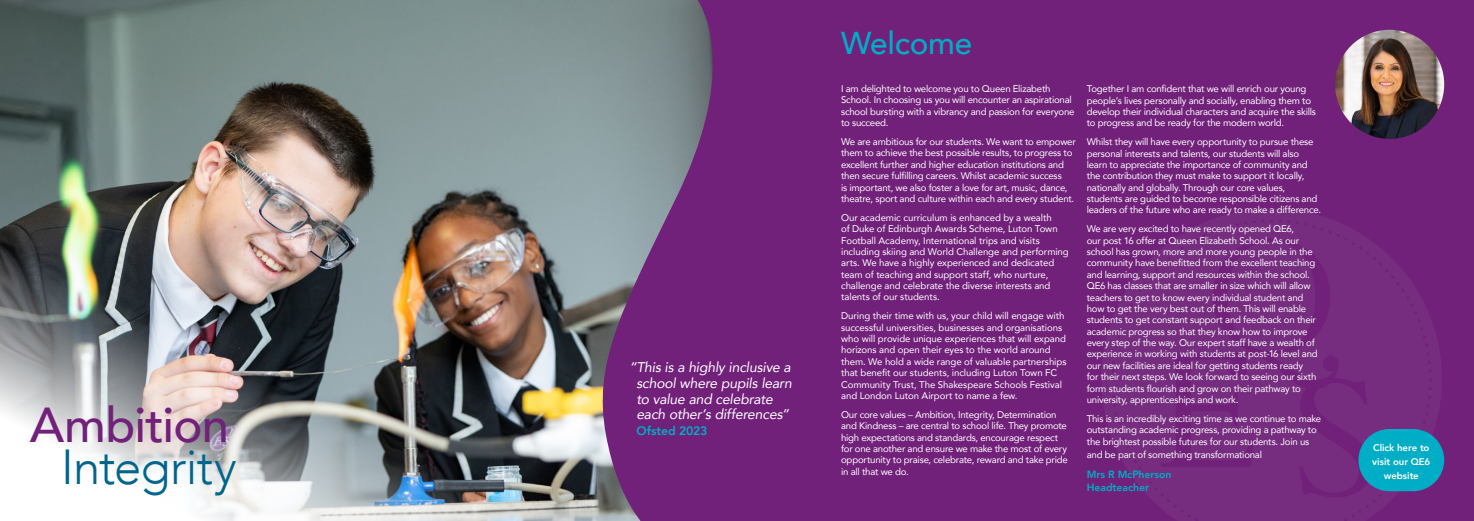
<style>
.page{position:relative;width:1474px;height:521px;background:#fff}
.page>*{position:absolute;margin:0;border:0;box-sizing:border-box;transform-origin:0 0}
.t1{font:300 49px "Avenir";letter-spacing:-.015em;color:#00658c}
.t2{font:500 49px "Avenir";letter-spacing:-.01em;color:#72217b}
.t3{font:500 31.5px "Avenir";letter-spacing:-.005em;color:#00adc6}
.t4{font:italic 14px/15.8px "Avenir";letter-spacing:-.015em;color:#fff}
.t5{font:800 12.25px "Avenir";letter-spacing:-.01em;color:#00adc6}
.t6{font:800 10.5px/13.1px "Avenir";letter-spacing:-.005em;color:#00adc6}
.t7{font:9.62px/11.4px "Avenir";letter-spacing:-.02em;color:#fff}
.t8{font:800 9.62px/14px "Avenir";color:#fff;text-align:center}
</style>
<div class="page">
<img style="left:0;top:0;width:593px;height:521px">
<div style="left:737px;top:0;width:736px;height:521px;background:#72217b"></div>
<svg style="left:1102px;top:209px;width:339px;height:277px"></svg>
<svg style="left:1111px;top:219px;width:320px;height:302px;fill:#762c7f"></svg>
<svg style="left:1160px;top:238px;width:212px;height:260px"></svg>
<svg style="left:593px;top:0;width:144px;height:521px;background:#7c5988"></svg>
<img style="left:0;top:172px;width:536px;height:349px">
<img style="left:1334px;top:30px;width:110px;height:109px;border-radius:55px">
<div style="left:1358px;top:429px;width:86px;height:62px;background:#00adc6;border-radius:31px"></div>
<h1 class="t2" style="left:30px;top:382px;width:201px">Ambition</h1>
<h1 class="t1" style="left:61px;top:438px;width:177px">Integrity</h1>
<h3 class="t4" style="left:636px;top:359px;width:157px;text-indent:-7px">“This is a highly inclusive a school where pupils learn to value and celebrate each other’s differences”</h3>
<p class="t5" style="left:636px;top:421px;width:72px">Ofsted 2023</p>
<h2 class="t3" style="left:841px;top:16px;width:133px">Welcome</h2>
<p class="t7" style="left:841px;top:83px;width:235px">I am delighted to welcome you to Queen Elizabeth School. In choosing us you will encounter an aspirational school bursting with a vibrancy and passion for everyone to succeed.</p>
<p class="t7" style="left:841px;top:136px;width:236px">We are ambitious for our students. We want to empower them to achieve the best possible results, to progress to excellent further and higher education institutions and then secure fulfilling careers. Whilst academic success<br>is important, we also foster a love for art, music, dance, theatre, sport and culture within each and every student.</p>
<p class="t7" style="left:841px;top:211px;width:229px">Our academic curriculum is enhanced by a wealth<br>of Duke of Edinburgh Awards Scheme, Luton Town Football Academy, International trips and visits including skiing and World Challenge and performing arts. We have a highly experienced and dedicated team of teaching and support staff, who nurture, challenge and celebrate the diverse interests and talents of our students.</p>
<p class="t7" style="left:841px;top:310px;width:227px">During their time with us, your child will engage with successful universities, businesses and organisations who will provide unique experiences that will expand horizons and open their eyes to the world around them. We hold a wide range of valuable partnerships that benefit our students, including Luton Town FC Community Trust, The Shakespeare Schools Festival and London Luton Airport to name a few.</p>
<p class="t7" style="left:841px;top:408px;width:228px">Our core values – Ambition, Integrity, Determination and Kindness – are central to school life. They promote high expectations and standards, encourage respect for one another and ensure we make the most of every opportunity to praise, celebrate, reward and take pride in all that we do.</p>
<p class="t7" style="left:1086px;top:83px;width:231px">Together I am confident that we will enrich our young people’s lives personally and socially, enabling them to develop their individual characters and acquire the skills to progress and be ready for the modern world.</p>
<p class="t7" style="left:1086px;top:136px;width:236px">Whilst they will have every opportunity to pursue these personal interests and talents, our students will also learn to appreciate the importance of community and the contribution they must make to support it locally, nationally and globally. Through our core values, students are guided to become responsible citizens and leaders of the future who are ready to make a difference.</p>
<p class="t7" style="left:1086px;top:223px;width:232px">We are very excited to have recently opened QE6,<br>our post 16 offer at Queen Elizabeth School. As our school has grown, more and more young people in the community have benefitted from the excellent teaching and learning, support and resources within the school.<br>QE6 has classes that are smaller in size which will allow teachers to get to know every individual student and how to get the very best out of them. This will enable students to get constant support and feedback on their academic progress so that they know how to improve every step of the way. Our expert staff have a wealth of experience in working with students at post-16 level and our new facilities are ideal for getting students ready<br>for their next steps. We look forward to seeing our sixth form students flourish and grow on their pathway to university, apprenticeships and work.</p>
<p class="t7" style="left:1086px;top:412px;width:236px">This is an incredibly exciting time as we continue to make outstanding academic progress, providing a pathway to the brightest possible futures for our students. Join us</p>
<p class="t7" style="left:1086px;top:448px;width:177px">and be part of something transformational</p>
<p class="t6" style="left:1086px;top:468px;width:86px">Mrs R McPherson<br>Headteacher</p>
<p class="t8" style="left:1372px;top:440px;width:60px">Click here to visit our QE6 website</p>
</div>
